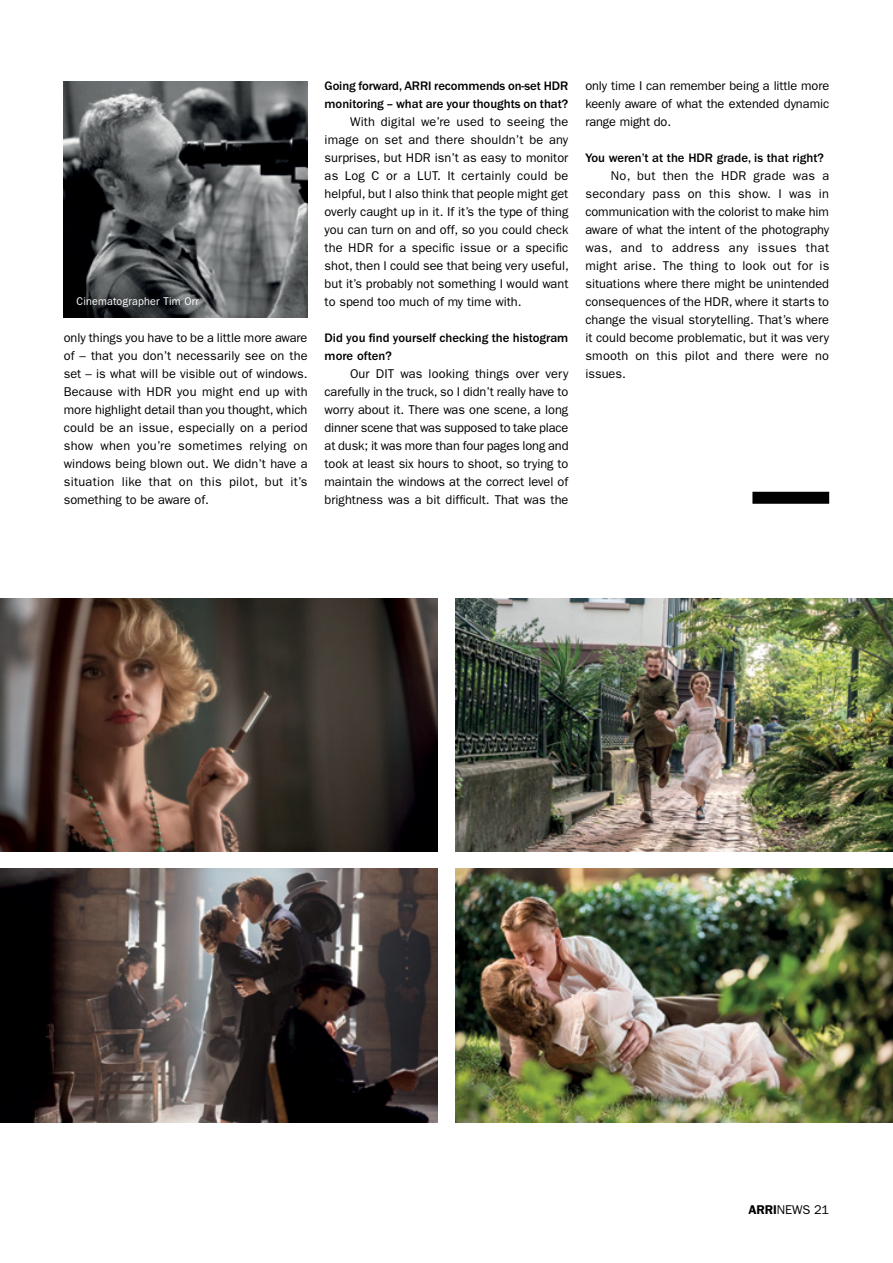
<style>
.page{position:relative;width:893px;height:1263px;background:#fff}
.page>*{position:absolute;margin:0;border:0;box-sizing:border-box;transform-origin:0 0}
.FG_Body_8_5_12{font:12.75px/18px "Franklin Gothic LT";color:#000;text-align:justify}
.FG_Body_8_5_12-2{font:500 12.75px/18px "Franklin Gothic LT";color:#000}
.CO_Vorspann_1{font:11.25px "Franklin Gothic LT";letter-spacing:.015em;color:#fff;scale:.96 1}
.s1{font-weight:600}
</style>
<div class="page">
<img style="left:455px;top:598px;width:438px;height:254px">
<img style="left:0;top:869px;width:438px;height:254px">
<img style="left:0;top:598px;width:438px;height:254px">
<img style="left:455px;top:869px;width:438px;height:254px">
<div style="left:752px;top:492px;width:77px;height:12px;background:#000"></div>
<img style="left:64px;top:81px;width:244px;height:236px">
<p class="CO_Vorspann_1" style="left:77px;top:294px;width:129px">Cinematographer Tim Orr</p>
<p class="FG_Body_8_5_12" style="left:64px;top:329px;width:245px">only things you have to be a little more aware of – that you don’t necessarily see on the set – is what will be visible out of windows.<br>Because with HDR you might end up with more highlight detail than you thought, which could be an issue, especially on a period show when you’re sometimes relying on windows being blown out. We didn’t have a situation like that on this pilot, but it’s something to be aware of.</p>
<p class="FG_Body_8_5_12-2" style="left:325px;top:77px;width:245px">Going forward, ARRI recommends on-set HDR monitoring – what are your thoughts on that?</p>
<p class="FG_Body_8_5_12" style="left:325px;top:113px;width:246px;text-indent:26px">With digital we’re used to seeing the image on set and there shouldn’t be any surprises, but HDR isn’t as easy to monitor as Log C or a LUT. It certainly could be helpful, but I also think that people might get overly caught up in it. If it’s the type of thing you can turn on and off, so you could check the HDR for a specific issue or a specific shot, then I could see that being very useful, but it’s probably not something I would want to spend too much of my time with.</p>
<p class="FG_Body_8_5_12-2" style="left:325px;top:329px;width:245px">Did you find yourself checking the histogram more often?</p>
<p class="FG_Body_8_5_12" style="left:325px;top:365px;width:245px;text-indent:26px">Our DIT was looking things over very carefully in the truck, so I didn’t really have to worry about it. There was one scene, a long dinner scene that was supposed to take place at dusk; it was more than four pages long and took at least six hours to shoot, so trying to maintain the windows at the correct level of brightness was a bit difficult. That was the</p>
<p class="FG_Body_8_5_12" style="left:585px;top:77px;width:245px">only time I can remember being a little more keenly aware of what the extended dynamic range might do.</p>
<p class="FG_Body_8_5_12-2" style="left:585px;top:149px;width:240px">You weren’t at the HDR grade, is that right?</p>
<p class="FG_Body_8_5_12" style="left:585px;top:167px;width:245px;text-indent:26px">No, but then the HDR grade was a secondary pass on this show. I was in communication with the colorist to make him aware of what the intent of the photography was, and to address any issues that might arise. The thing to look out for is situations where there might be unintended consequences of the HDR, where it starts to change the visual storytelling. That’s where it could become problematic, but it was very smooth on this pilot and there were no issues.</p>
<p class="FG_Body_8_5_12" style="left:749px;top:1201px;width:82px"><span class="s1">ARRI</span>NEWS 21</p>
</div>
